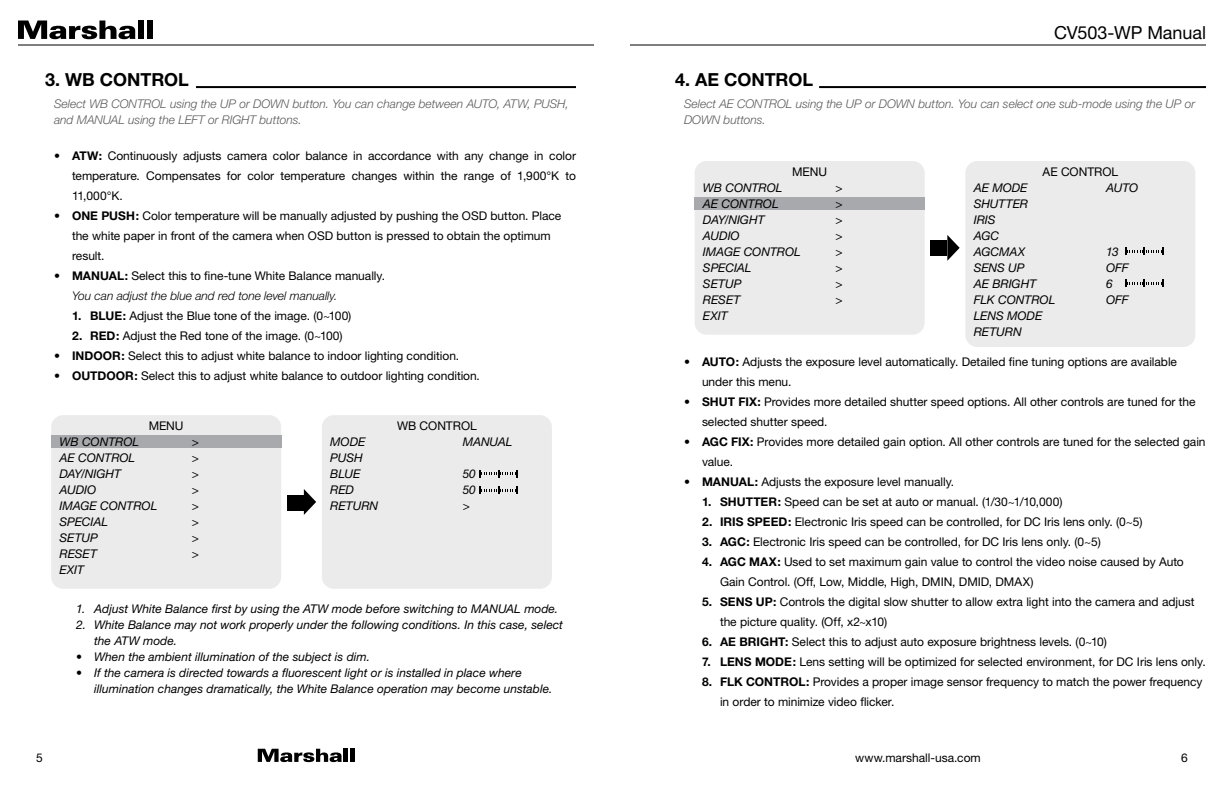
<style>
.page{position:relative;width:1224px;height:792px;background:#fff}
.page>*{position:absolute;margin:0;border:0;box-sizing:border-box;transform-origin:0 0}
.t1{font:700 18px "Helvetica Neue";letter-spacing:-.005em;color:#000}
.t2{font:18px "Helvetica Neue";letter-spacing:-.005em;color:#000}
.t3{font:12px/20px "Helvetica Neue";letter-spacing:-.005em;color:#000}
.t4{font:italic 12px/16px "Helvetica Neue";color:#000}
.t5{font:italic 300 12px/16px "Helvetica Neue";letter-spacing:-.005em;color:#58595b}
.t6{font:italic 300 12px/20px "Helvetica Neue";letter-spacing:-.005em;color:#000}
.s1{font-weight:700}
.s2{font-weight:700;font-style:normal}
.s3{font-weight:400;font-style:normal}
</style>
<div class="page">
<svg style="left:18px;top:21px;width:117px;height:18px"></svg>
<div style="left:138px;top:21px;width:6px;height:18px;background:#000"></div>
<div style="left:147px;top:21px;width:6px;height:18px;background:#000"></div>
<svg style="left:258px;top:749px;width:84px;height:13px"></svg>
<hr style="left:344px;top:749px;width:4px;height:13px;background:#000">
<hr style="left:350px;top:749px;width:4px;height:13px;background:#000">
<hr style="left:18px;top:44px;width:576px;height:2px;background:#000">
<hr style="left:630px;top:44px;width:576px;height:2px;background:#000">
<hr style="left:196px;top:86px;width:380px;height:2px;background:#000">
<div style="left:51px;top:415px;width:230px;height:174px;background:#ebebeb;border-radius:12px"></div>
<div style="left:322px;top:415px;width:230px;height:174px;background:#ebebeb;border-radius:12px"></div>
<div style="left:51px;top:435px;width:230px;height:13px;background:#a7a9ac"></div>
<svg style="left:480px;top:470px;width:38px;height:7px"></svg>
<svg style="left:480px;top:487px;width:38px;height:7px"></svg>
<div style="left:287px;top:495px;width:17px;height:15px;background:#000"></div>
<svg style="left:304px;top:489px;width:12px;height:26px"></svg>
<hr style="left:819px;top:86px;width:387px;height:2px;background:#000">
<div style="left:695px;top:161px;width:230px;height:174px;background:#ebebeb;border-radius:12px"></div>
<div style="left:695px;top:197px;width:230px;height:13px;background:#a7a9ac"></div>
<div style="left:965px;top:161px;width:230px;height:186px;background:#ebebeb;border-radius:12px"></div>
<div style="left:930px;top:241px;width:17px;height:15px;background:#000"></div>
<svg style="left:947px;top:235px;width:13px;height:26px"></svg>
<svg style="left:1125px;top:279px;width:39px;height:8px"></svg>
<svg style="left:1125px;top:248px;width:39px;height:7px"></svg>
<h1 class="t1" style="left:45px;top:69px;width:145px">3. WB CONTROL</h1>
<p class="t5" style="left:54px;top:96px;width:516px">Select WB CONTROL using the UP or DOWN button. You can change between AUTO, ATW, PUSH, and MANUAL using the LEFT or RIGHT buttons.</p>
<p class="t3" style="left:72px;top:145px;width:506px;text-align:justify;text-indent:-18px"><span class="s1">• ATW:</span> Continuously adjusts camera color balance in accordance with any change in color temperature. Compensates for color temperature changes within the range of 1,900°K to 11,000°K.</p>
<p class="t3" style="left:72px;top:205px;width:491px;text-indent:-18px"><span class="s1">• ONE PUSH:</span> Color temperature will be manually adjusted by pushing the OSD button. Place the white paper in front of the camera when OSD button is pressed to obtain the optimum result.</p>
<p class="t6" style="left:72px;top:265px;width:315px;text-indent:-18px"><span class="s2">• MANUAL:</span> <span class="s3">Select this to fine-tune White Balance manually.<br></span>You can adjust the blue and red tone level manually.</p>
<p class="t3" style="left:72px;top:305px;width:281px"><span class="s1">1. BLUE:</span> Adjust the Blue tone of the image. (0~100)</p>
<p class="t3" style="left:72px;top:325px;width:272px"><span class="s1">2. RED:</span> Adjust the Red tone of the image. (0~100)</p>
<p class="t3" style="left:54px;top:345px;width:407px"><span class="s1">• INDOOR:</span> Select this to adjust white balance to indoor lighting condition.</p>
<p class="t3" style="left:54px;top:365px;width:427px"><span class="s1">• OUTDOOR:</span> Select this to adjust white balance to outdoor lighting condition.</p>
<p class="t3" style="left:149px;top:416px;width:36px">MENU</p>
<p class="t3" style="left:397px;top:416px;width:81px">WB CONTROL</p>
<p class="t4" style="left:60px;top:434px;width:99px">WB CONTROL<br>AE CONTROL<br>DAY/NIGHT<br>AUDIO<br>IMAGE CONTROL<br>SPECIAL<br>SETUP<br>RESET<br>EXIT</p>
<p class="t4" style="left:330px;top:434px;width:50px">MODE<br>PUSH<br>BLUE<br>RED<br>RETURN</p>
<p class="t4" style="left:192px;top:434px;width:9px;text-align:justify">&gt; &gt; &gt; &gt; &gt; &gt; &gt; &gt;</p>
<p class="t4" style="left:463px;top:434px;width:51px">MANUAL</p>
<p class="t4" style="left:463px;top:466px;width:15px;text-align:justify">50<br>50 &gt;</p>
<p class="t4" style="left:76px;top:601px;width:484px">1. Adjust White Balance first by using the ATW mode before switching to MANUAL mode.</p>
<p class="t4" style="left:94px;top:617px;width:470px;text-indent:-18px">2. White Balance may not work properly under the following conditions. In this case, select the ATW mode.</p>
<p class="t4" style="left:76px;top:649px;width:295px">• When the ambient illumination of the subject is dim.</p>
<p class="t4" style="left:94px;top:665px;width:460px;text-indent:-18px">• If the camera is directed towards a fluorescent light or is installed in place where illumination changes dramatically, the White Balance operation may become unstable.</p>
<h1 class="t1" style="left:675px;top:69px;width:140px">4. AE CONTROL</h1>
<h1 class="t2" style="left:1054px;top:22px;width:153px">CV503-WP Manual</h1>
<p class="t5" style="left:684px;top:96px;width:513px">Select AE CONTROL using the UP or DOWN button. You can select one sub-mode using the UP or<br>DOWN buttons.</p>
<p class="t3" style="left:792px;top:162px;width:36px">MENU</p>
<p class="t3" style="left:1043px;top:162px;width:77px">AE CONTROL</p>
<p class="t4" style="left:835px;top:180px;width:9px;text-align:justify">&gt; &gt; &gt; &gt; &gt; &gt; &gt; &gt;</p>
<p class="t4" style="left:1106px;top:180px;width:34px">AUTO</p>
<p class="t4" style="left:703px;top:180px;width:99px">WB CONTROL<br>AE CONTROL<br>DAY/NIGHT<br>AUDIO<br>IMAGE CONTROL<br>SPECIAL<br>SETUP<br>RESET<br>EXIT</p>
<p class="t4" style="left:974px;top:180px;width:83px">AE MODE<br>SHUTTER<br>IRIS<br>AGC<br>AGCMAX<br>SENS UP<br>AE BRIGHT<br>FLK CONTROL<br>LENS MODE<br>RETURN</p>
<p class="t4" style="left:1106px;top:244px;width:24px">13<br>OFF<br>6<br>OFF</p>
<p class="t3" style="left:702px;top:352px;width:477px;text-indent:-18px"><span class="s1">• AUTO:</span> Adjusts the exposure level automatically. Detailed fine tuning options are available under this menu.</p>
<p class="t3" style="left:702px;top:392px;width:495px;text-indent:-18px"><span class="s1">• SHUT FIX:</span> Provides more detailed shutter speed options. All other controls are tuned for the selected shutter speed.</p>
<p class="t3" style="left:702px;top:432px;width:505px;text-indent:-18px"><span class="s1">• AGC FIX:</span> Provides more detailed gain option. All other controls are tuned for the selected gain value.</p>
<p class="t3" style="left:684px;top:472px;width:272px"><span class="s1">• MANUAL:</span> Adjusts the exposure level manually.</p>
<p class="t3" style="left:702px;top:492px;width:362px"><span class="s1">1. SHUTTER:</span> Speed can be set at auto or manual. (1/30~1/10,000)</p>
<p class="t3" style="left:702px;top:512px;width:442px"><span class="s1">2. IRIS SPEED:</span> Electronic Iris speed can be controlled, for DC Iris lens only. (0~5)</p>
<p class="t3" style="left:702px;top:532px;width:400px"><span class="s1">3. AGC:</span> Electronic Iris speed can be controlled, for DC Iris lens only. (0~5)</p>
<p class="t3" style="left:720px;top:552px;width:465px;text-indent:-18px"><span class="s1">4. AGC MAX:</span> Used to set maximum gain value to control the video noise caused by Auto<br>Gain Control. (Off, Low, Middle, High, DMIN, DMID, DMAX)</p>
<p class="t3" style="left:720px;top:592px;width:476px;text-indent:-18px"><span class="s1">5. SENS UP:</span> Controls the digital slow shutter to allow extra light into the camera and adjust the picture quality. (Off, x2~x10)</p>
<p class="t3" style="left:702px;top:632px;width:406px"><span class="s1">6. AE BRIGHT:</span> Select this to adjust auto exposure brightness levels. (0~10)</p>
<p class="t3" style="left:702px;top:652px;width:505px"><span class="s1">7. LENS MODE:</span> Lens setting will be optimized for selected environment, for DC Iris lens only.</p>
<p class="t3" style="left:720px;top:672px;width:484px;text-indent:-18px"><span class="s1">8. FLK CONTROL:</span> Provides a proper image sensor frequency to match the power frequency in order to minimize video flicker.</p>
<p class="t3" style="left:36px;top:748px;width:8px">5</p>
<p class="t3" style="left:855px;top:748px;width:127px">www.marshall-usa.com</p>
<p class="t3" style="left:1181px;top:748px;width:8px">6</p>
</div>
